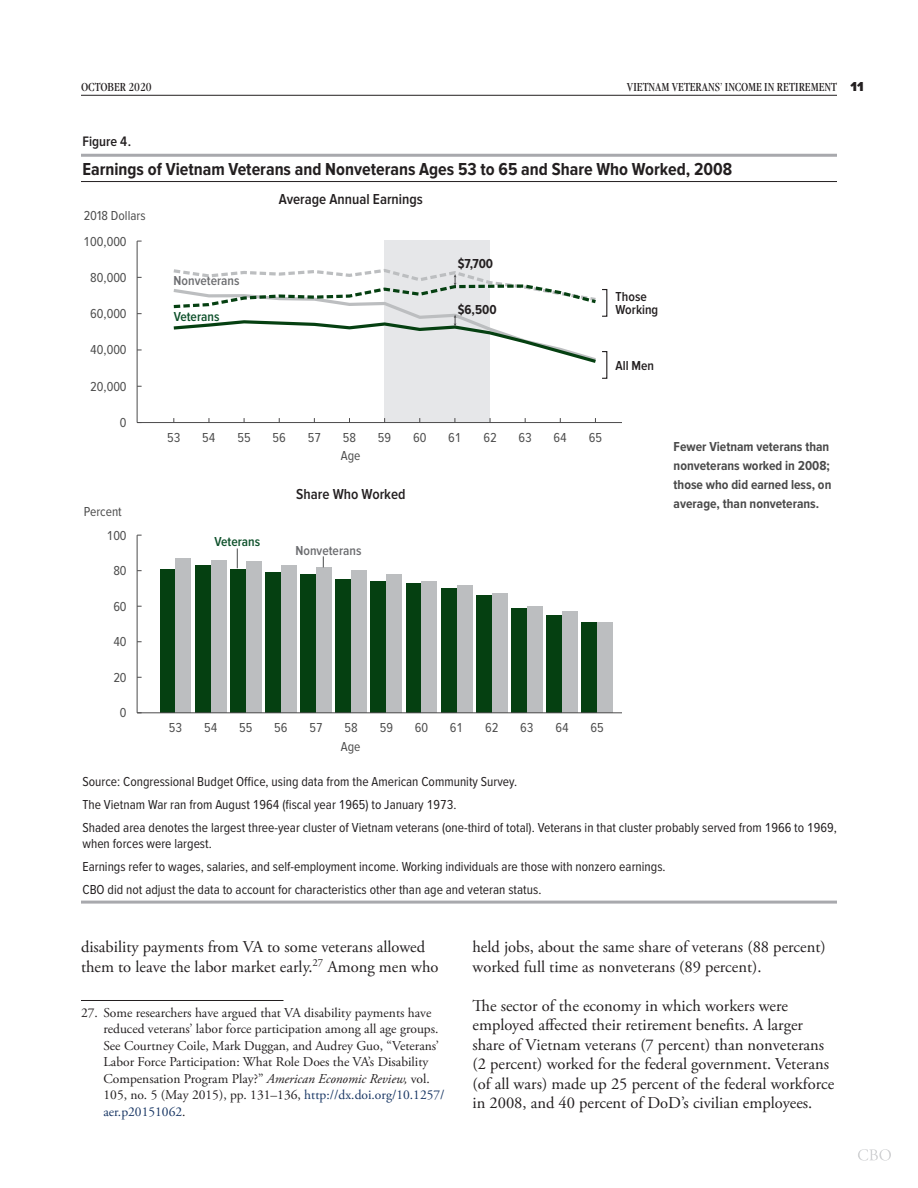
<style>
.page{position:relative;width:918px;height:1188px;background:#fff}
.page>*{position:absolute;margin:0;border:0;box-sizing:border-box;transform-origin:0 0}
.F-4_Title{font:700 18px "Proxima Nova Cond";color:#231f20}
.Bd-5_BODY-Text{font:16.5px/19.5px "Adobe Garamond Pro";color:#231f20}
.t1{font:600 15px "Proxima Nova Cond";color:#231f20}
.t2{font:600 14.25px "Proxima Nova Cond";color:#231f20}
.N-Notes{font:13.5px/16.2px "Proxima Nova T Cond";color:#231f20}
.Bd-8_FOOTNOTES{font:13.5px/16.5px "Adobe Garamond Pro";color:#231f20}
.t3{font:13.5px "Proxima Nova T Cond";color:#4d4d4d}
.F-8_side-caption{font:700 13.5px/18.9px "Proxima Nova T Cond";color:#4b4b4b}
.N-Notes-Last{font:13.5px "Proxima Nova T Cond";color:#231f20}
.t4{font:13.5px "Proxima Nova Cond";color:#4c4c4c}
.t5{font:600 13.5px "Proxima Nova Cond";color:#6c6d70}
.t6{font:600 13.5px/13.5px "Proxima Nova Cond";color:#231f20}
.t7{font:600 13.5px "Proxima Nova Cond";color:#0d502a}
.t8{font:700 13.5px "Proxima Nova Cond";color:#231f20}
.t9{font:12px "Garamond Modern FS";color:#231f20}
.s1{font-family:"Proxima Nova";font-weight:900;font-size:13.5px}
.s2{font-style:italic}
.s3{color:#183664}
</style>
<div class="page">
<hr style="left:81px;top:95px;width:756px;height:1px;background:#231f20">
<svg style="left:858px;top:1149px;width:33px;height:12px"></svg>
<hr style="left:81px;top:1000px;width:203px;height:1px;background:#231f20">
<hr style="left:81px;top:154px;width:756px;height:3px;background:#a8a9ad">
<hr style="left:81px;top:181px;width:756px;height:1px;background:#231f20">
<hr style="left:81px;top:901px;width:756px;height:3px;background:#a8a9ad">
<div style="left:384px;top:241px;width:106px;height:181px;background:#e6e7e9"></div>
<hr style="left:137px;top:241px;width:1px;height:182px;background:#4c4b4c">
<hr style="left:137px;top:422px;width:499px;height:1px;background:#4c4b4c">
<div style="left:160px;top:569px;width:16px;height:144px;background:#054011"></div>
<div style="left:176px;top:558px;width:15px;height:155px;background:#bcbec0"></div>
<div style="left:195px;top:565px;width:16px;height:148px;background:#054011"></div>
<div style="left:211px;top:560px;width:16px;height:153px;background:#bcbec0"></div>
<div style="left:230px;top:569px;width:16px;height:144px;background:#054011"></div>
<div style="left:246px;top:562px;width:16px;height:151px;background:#bcbec0"></div>
<div style="left:265px;top:572px;width:16px;height:141px;background:#054011"></div>
<div style="left:281px;top:565px;width:16px;height:148px;background:#bcbec0"></div>
<div style="left:300px;top:574px;width:16px;height:139px;background:#054011"></div>
<div style="left:316px;top:567px;width:16px;height:146px;background:#bcbec0"></div>
<div style="left:335px;top:580px;width:16px;height:133px;background:#054011"></div>
<div style="left:351px;top:571px;width:16px;height:142px;background:#bcbec0"></div>
<div style="left:371px;top:581px;width:15px;height:132px;background:#054011"></div>
<div style="left:386px;top:574px;width:16px;height:139px;background:#bcbec0"></div>
<div style="left:406px;top:583px;width:16px;height:130px;background:#054011"></div>
<div style="left:422px;top:581px;width:15px;height:132px;background:#bcbec0"></div>
<div style="left:441px;top:588px;width:16px;height:125px;background:#054011"></div>
<div style="left:457px;top:585px;width:15px;height:128px;background:#bcbec0"></div>
<div style="left:476px;top:596px;width:16px;height:117px;background:#054011"></div>
<div style="left:492px;top:594px;width:16px;height:119px;background:#bcbec0"></div>
<div style="left:511px;top:608px;width:16px;height:105px;background:#054011"></div>
<div style="left:527px;top:606px;width:16px;height:107px;background:#bcbec0"></div>
<div style="left:546px;top:615px;width:16px;height:98px;background:#054011"></div>
<div style="left:562px;top:612px;width:16px;height:101px;background:#bcbec0"></div>
<div style="left:581px;top:622px;width:16px;height:91px;background:#054011"></div>
<div style="left:597px;top:622px;width:16px;height:91px;background:#bcbec0"></div>
<hr style="left:137px;top:535px;width:1px;height:178px;background:#4c4b4c">
<hr style="left:137px;top:712px;width:499px;height:1px;background:#4c4b4c">
<div style="left:601px;top:289px;width:6px;height:28px;border:1px solid #231f20"></div>
<div style="left:601px;top:351px;width:6px;height:28px;border:1px solid #231f20"></div>
<svg style="left:237px;top:548px;width:1px;height:20px"></svg>
<svg style="left:173px;top:269px;width:423px;height:94px"></svg>
<div style="left:622px;top:413px;width:29px;height:18px;background:#fff"></div>
<div style="left:622px;top:703px;width:29px;height:18px;background:#fff"></div>
<p class="t9" style="left:81px;top:80px;width:72px">OCTOBER 2020</p>
<p class="t9" style="left:627px;top:80px;width:238px">VIETNAM VETERANS’ INCOME IN RETIREMENT <span class="s1">11</span></p>
<p class="t2" style="left:82px;top:134px;width:50px">Figure 4.</p>
<p class="F-4_Title" style="left:82px;top:159px;width:651px">Earnings of Vietnam Veterans and Nonveterans Ages 53 to 65 and Share Who Worked, 2008</p>
<p class="t4" style="left:84px;top:208px;width:63px">2018 Dollars</p>
<p class="t3" style="left:84px;top:233px;width:45px">100,000</p>
<p class="t3" style="left:90px;top:269px;width:38px">80,000</p>
<p class="t3" style="left:90px;top:306px;width:38px">60,000</p>
<p class="t3" style="left:90px;top:342px;width:38px">40,000</p>
<p class="t3" style="left:90px;top:378px;width:38px">20,000</p>
<p class="t3" style="left:120px;top:414px;width:8px">0</p>
<p class="t4" style="left:84px;top:504px;width:40px">Percent</p>
<p class="t3" style="left:107px;top:527px;width:21px">100</p>
<p class="t3" style="left:113px;top:563px;width:15px">80</p>
<p class="t3" style="left:113px;top:598px;width:15px">60</p>
<p class="t3" style="left:113px;top:634px;width:15px">40</p>
<p class="t3" style="left:113px;top:669px;width:15px">20</p>
<p class="t3" style="left:120px;top:705px;width:8px">0</p>
<p class="t5" style="left:174px;top:273px;width:67px">Nonveterans</p>
<p class="t7" style="left:174px;top:309px;width:47px">Veterans</p>
<p class="t1" style="left:279px;top:191px;width:145px">Average Annual Earnings</p>
<p class="t8" style="left:458px;top:256px;width:37px">$7,700</p>
<p class="t8" style="left:458px;top:302px;width:40px">$6,500</p>
<p class="t6" style="left:616px;top:290px;width:44px">Those<br>Working</p>
<p class="t6" style="left:616px;top:359px;width:40px">All Men</p>
<p class="t3" style="left:167px;top:429px;width:15px">53</p>
<p class="t3" style="left:202px;top:429px;width:15px">54</p>
<p class="t3" style="left:237px;top:429px;width:15px">55</p>
<p class="t3" style="left:273px;top:429px;width:15px">56</p>
<p class="t3" style="left:308px;top:429px;width:15px">57</p>
<p class="t3" style="left:343px;top:429px;width:15px">58</p>
<p class="t3" style="left:378px;top:429px;width:15px">59</p>
<p class="t3" style="left:413px;top:429px;width:15px">60</p>
<p class="t3" style="left:448px;top:429px;width:15px">61</p>
<p class="t3" style="left:483px;top:429px;width:15px">62</p>
<p class="t3" style="left:518px;top:429px;width:15px">63</p>
<p class="t3" style="left:554px;top:429px;width:15px">64</p>
<p class="t3" style="left:589px;top:429px;width:15px">65</p>
<p class="t4" style="left:341px;top:448px;width:21px">Age</p>
<p class="F-8_side-caption" style="left:674px;top:438px;width:159px">Fewer Vietnam veterans than nonveterans worked in 2008; those who did earned less, on average, than nonveterans.</p>
<p class="t1" style="left:296px;top:486px;width:111px">Share Who Worked</p>
<p class="t7" style="left:215px;top:534px;width:47px">Veterans</p>
<p class="t5" style="left:296px;top:543px;width:67px">Nonveterans</p>
<p class="t3" style="left:169px;top:720px;width:15px">53</p>
<p class="t3" style="left:204px;top:720px;width:15px">54</p>
<p class="t3" style="left:239px;top:720px;width:15px">55</p>
<p class="t3" style="left:274px;top:720px;width:15px">56</p>
<p class="t3" style="left:309px;top:720px;width:15px">57</p>
<p class="t3" style="left:345px;top:720px;width:15px">58</p>
<p class="t3" style="left:380px;top:720px;width:15px">59</p>
<p class="t3" style="left:415px;top:720px;width:15px">60</p>
<p class="t3" style="left:450px;top:720px;width:15px">61</p>
<p class="t3" style="left:485px;top:720px;width:15px">62</p>
<p class="t3" style="left:520px;top:720px;width:15px">63</p>
<p class="t3" style="left:555px;top:720px;width:15px">64</p>
<p class="t3" style="left:591px;top:720px;width:15px">65</p>
<p class="t4" style="left:341px;top:739px;width:21px">Age</p>
<p class="N-Notes" style="left:82px;top:774px;width:436px">Source: Congressional Budget Office, using data from the American Community Survey.</p>
<p class="N-Notes" style="left:82px;top:796px;width:375px">The Vietnam War ran from August 1964 (fiscal year 1965) to January 1973.</p>
<p class="N-Notes" style="left:82px;top:819px;width:756px">Shaded area denotes the largest three-year cluster of Vietnam veterans (one-third of total). Veterans in that cluster probably served from 1966 to 1969, when forces were largest.</p>
<p class="N-Notes" style="left:82px;top:859px;width:585px">Earnings refer to wages, salaries, and self-employment income. Working individuals are those with nonzero earnings.</p>
<p class="N-Notes-Last" style="left:82px;top:881px;width:460px">CBO did not adjust the data to account for characteristics other than age and veteran status.</p>
<p class="Bd-5_BODY-Text" style="left:81px;top:938px;width:359px">disability payments from VA to some veterans allowed them to leave the labor market early.<sup>27</sup> Among men who</p>
<p class="Bd-8_FOOTNOTES" style="left:104px;top:1005px;width:343px;text-indent:-22px">27. Some researchers have argued that VA disability payments have reduced veterans’ labor force participation among all age groups.<br>See Courtney Coile, Mark Duggan, and Audrey Guo, “Veterans’ Labor Force Participation: What Role Does the VA’s Disability Compensation Program Play?” <span class="s2">American Economic Review,</span> vol.<br>105, no. 5 (May 2015), pp. 131–136, <span class="s3">http://dx.doi.org/10.1257/ aer.p20151062</span>.</p>
<p class="Bd-5_BODY-Text" style="left:472px;top:938px;width:355px">held jobs, about the same share of veterans (88 percent) worked full time as nonveterans (89 percent).</p>
<p class="Bd-5_BODY-Text" style="left:472px;top:997px;width:363px">The sector of the economy in which workers were employed affected their retirement benefits. A larger share of Vietnam veterans (7 percent) than nonveterans (2 percent) worked for the federal government. Veterans (of all wars) made up 25 percent of the federal workforce in 2008, and 40 percent of DoD’s civilian employees.</p>
</div>
